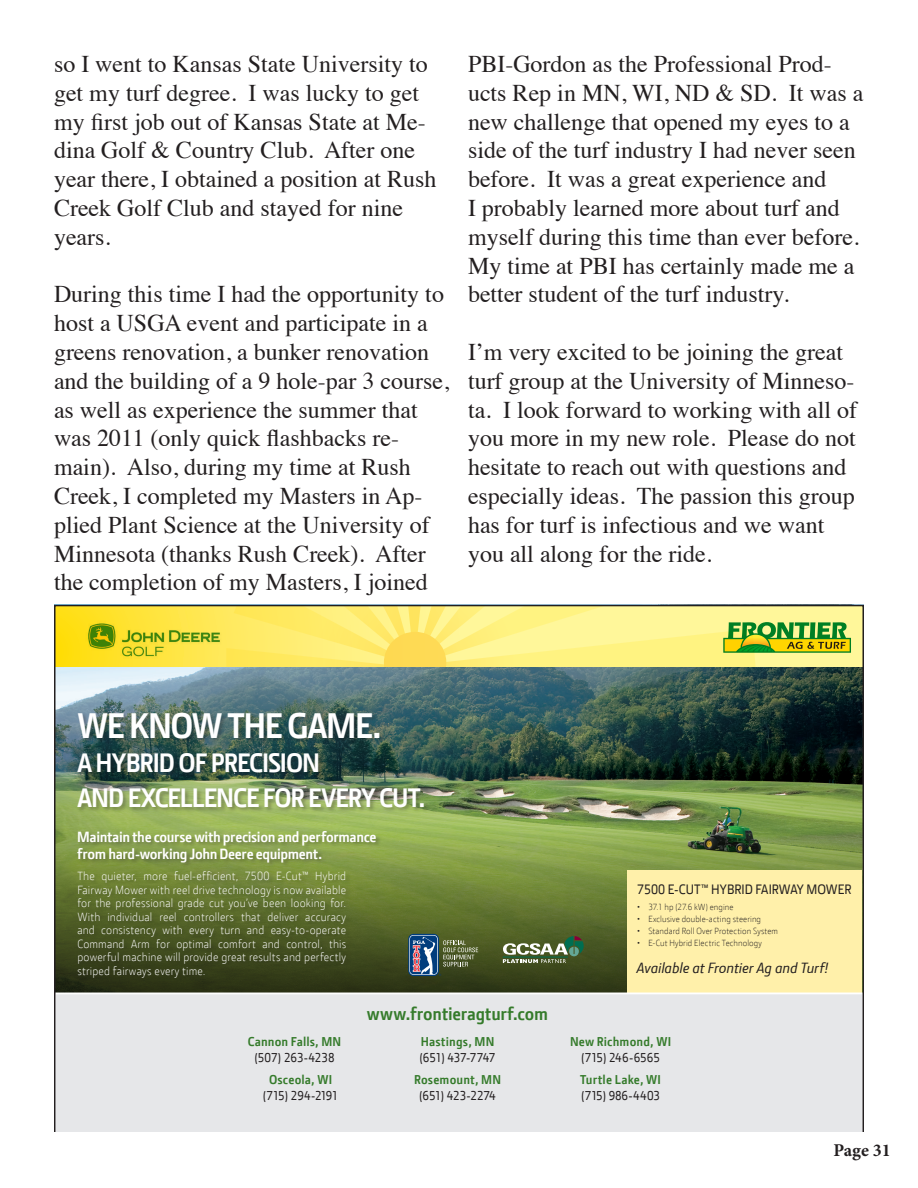
<style>
.page{position:relative;width:918px;height:1188px;background:#fff}
.page>*{position:absolute;margin:0;border:0;box-sizing:border-box;transform-origin:0 0}
.t1{font:700 36px "JD Sans";letter-spacing:-.04em;color:#fff}
.t2{font:700 27px/34.5px "JD Sans";letter-spacing:-.04em;color:#fff}
.t3{font:24px/28.8px "Times";color:#231f20}
.t4{font:700 18.45px "JD Sans";letter-spacing:-.01em;color:#357b2b}
.t5{font:700 18px "Minion Pro";color:#231f20}
.t6{font:700 15px/16.5px "JD Sans";letter-spacing:-.025em;color:#fff}
.t7{font:italic 15px "JD Sans";letter-spacing:-.005em;color:#231f20}
.t8{font:13.8px "JD Sans";color:#231f20}
.t9{font:700 13.05px/15.9px "JD Sans";letter-spacing:.01em;color:#357b2b;text-align:center}
.t10{font:13.05px/15.9px "JD Sans";letter-spacing:-.02em;color:#231f20}
.t11{font:13.05px/15.9px "JD Sans";letter-spacing:-.04em;color:#231f20;text-align:center}
.t12{font:300 12px/13.5px "JD Sans";letter-spacing:.02em;color:#fff;text-align:justify}
.t13{font:300 9px "JD Sans";letter-spacing:.01em;color:#231f20}
.s1{font-weight:400;color:#231f20}
.s2{font-weight:700;color:#357b2b}
</style>
<div class="page">
<img style="left:54px;top:605px;width:810px;height:527px">
<p class="t3" style="left:54px;top:47px;width:384px">so I went to Kansas State University to get my turf degree. I was lucky to get my first job out of Kansas State at Me&shy;dina Golf &amp; Country Club. After one year there, I obtained a position at Rush<br>Creek Golf Club and stayed for nine years.</p>
<p class="t3" style="left:54px;top:278px;width:397px">During this time I had the opportunity to host a USGA event and participate in a greens renovation, a bunker renovation and the building of a 9 hole-par 3 course, as well as experience the summer that was 2011 (only quick flashbacks re&shy;main). Also, during my time at Rush Creek, I completed my Masters in Ap&shy;plied Plant Science at the University of Minnesota (thanks Rush Creek). After the completion of my Masters, I joined</p>
<p class="t3" style="left:468px;top:47px;width:397px">PBI-Gordon as the Professional Prod&shy;ucts Rep in MN, WI, ND &amp; SD. It was a new challenge that opened my eyes to a side of the turf industry I had never seen before. It was a great experience and<br>I probably learned more about turf and myself during this time than ever before.<br>My time at PBI has certainly made me a better student of the turf industry.</p>
<p class="t3" style="left:468px;top:335px;width:391px">I’m very excited to be joining the great turf group at the University of Minneso&shy;ta. I look forward to working with all of you more in my new role. Please do not hesitate to reach out with questions and especially ideas. The passion this group has for turf is infectious and we want you all along for the ride.</p>
<p class="t1" style="left:77px;top:705px;width:306px">WE KNOW THE GAME.</p>
<p class="t2" style="left:77px;top:746px;width:350px">A HYBRID OF PRECISION<br>AND EXCELLENCE FOR EVERY CUT.</p>
<p class="t6" style="left:77px;top:829px;width:301px">Maintain the course with precision and performance from hard-working John Deere equipment.</p>
<p class="t12" style="left:77px;top:869px;width:270px">The quieter, more fuel-efficient, 7500 E-Cut™ Hybrid Fairway Mower with reel drive technology is now available for the professional grade cut you’ve been looking for.<br>With individual reel controllers that deliver accuracy and consistency with every turn and easy-to-operate Command Arm for optimal comfort and control, this powerful machine will provide great results and perfectly striped fairways every time.</p>
<p class="t8" style="left:637px;top:881px;width:216px">7500 E-CUT™ HYBRID FAIRWAY MOWER</p>
<p class="t13" style="left:637px;top:902px;width:98px">• 37.1 hp (27.6 kW) engine</p>
<p class="t13" style="left:637px;top:914px;width:125px">• Exclusive double-acting steering</p>
<p class="t13" style="left:637px;top:926px;width:142px">• Standard Roll Over Protection System</p>
<p class="t13" style="left:637px;top:938px;width:126px">• E-Cut Hybrid Electric Technology</p>
<p class="t7" style="left:637px;top:960px;width:193px">Available at Frontier Ag and Turf!</p>
<p class="t4" style="left:367px;top:1003px;width:183px">www.frontieragturf.com</p>
<p class="t9" style="left:248px;top:1034px;width:95px">Cannon Falls, MN <span class="s1">(507) 263-4238</span></p>
<p class="t10" style="left:420px;top:1034px;width:78px"><span class="s2">Hastings, MN </span>(651) 437-7747</p>
<p class="t9" style="left:570px;top:1034px;width:103px">New Richmond, WI <span class="s1">(715) 246-6565</span></p>
<p class="t11" style="left:263px;top:1072px;width:77px"><span class="s2">Osceola, WI </span>(715) 294-2191</p>
<p class="t10" style="left:414px;top:1072px;width:88px;text-align:center"><span class="s2">Rosemount, MN </span>(651) 423-2274</p>
<p class="t9" style="left:580px;top:1072px;width:82px;text-align:left">Turtle Lake, WI <span class="s1">(715) 986-4403</span></p>
<p class="t5" style="left:833px;top:1137px;width:59px">Page 31</p>
</div>
